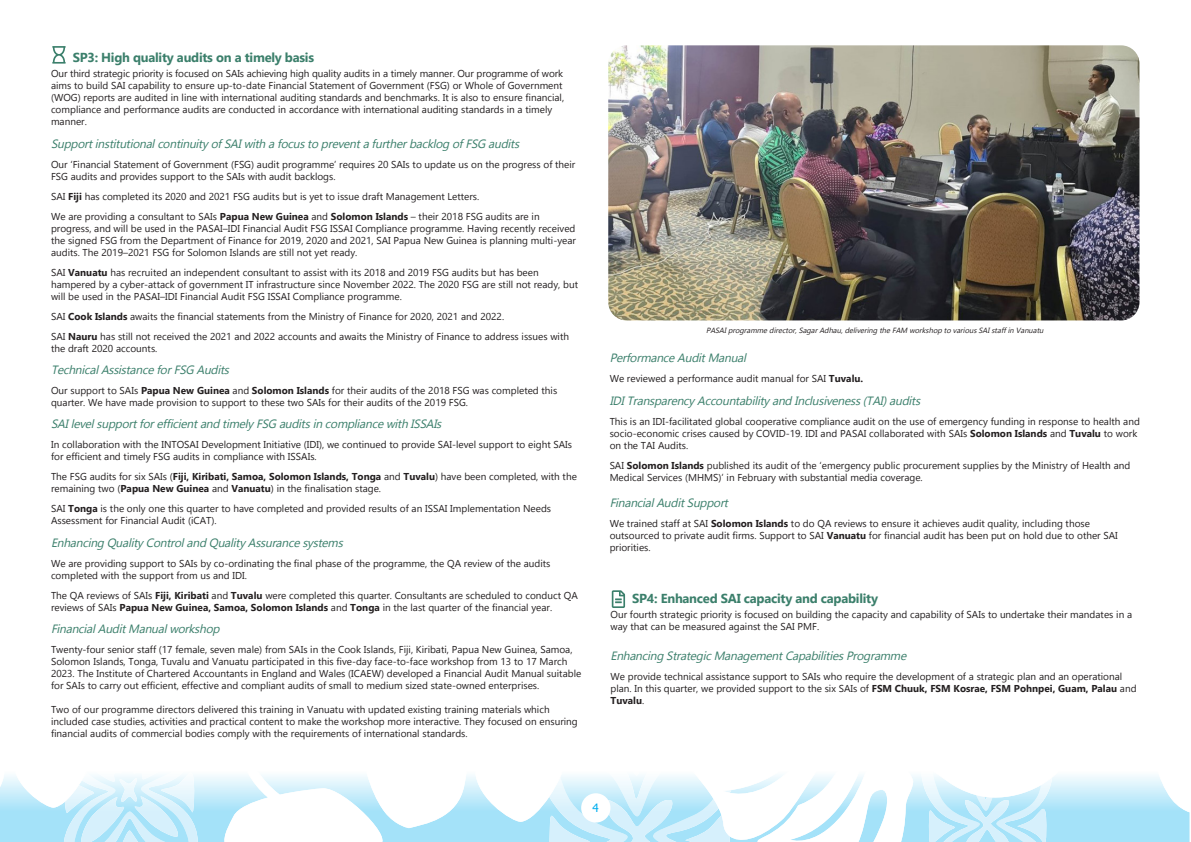
<style>
.page{position:relative;width:1191px;height:842px;background:#fff}
.page>*{position:absolute;margin:0;border:0;box-sizing:border-box;transform-origin:0 0}
.t1{font:700 13px "Gadugi";letter-spacing:-.02em;color:#3b7f6b}
.t2{font:italic 12px "Gadugi";color:#3b7f6b}
.t3{font:11.5px "Tahoma";color:#00aeef}
.t4{font:10px/12px "Gadugi";color:#231f20}
.t5{font:italic 7.5px "Gadugi";color:#231f20}
.s1{font-weight:700}
</style>
<div class="page">
<svg style="left:203px;top:775px;width:987px;height:67px;background:#b6e7fa"></svg>
<svg style="left:221px;top:775px;width:841px;height:67px"></svg>
<svg style="left:1151px;top:775px;width:38px;height:37px"></svg>
<svg style="left:0;top:775px;width:203px;height:67px"></svg>
<div style="left:581px;top:793px;width:29px;height:29px;background:#fff;border-radius:50%"></div>
<svg style="left:612px;top:590px;width:13px;height:18px"></svg>
<svg style="left:52px;top:46px;width:14px;height:18px"></svg>
<img style="left:608px;top:45px;width:531px;height:275px">
<p class="t1" style="left:73px;top:50px;width:243px">SP3: High quality audits on a timely basis</p>
<p class="t4" style="left:51px;top:68px;width:514px">Our third strategic priority is focused on SAIs achieving high quality audits in a timely manner. Our programme of work aims to build SAI capability to ensure up-to-date Financial Statement of Government (FSG) or Whole of Government (WOG) reports are audited in line with international auditing standards and benchmarks. It is also to ensure financial, compliance and performance audits are conducted in accordance with international auditing standards in a timely manner.</p>
<p class="t2" style="left:51px;top:136px;width:472px">Supportinstitutionalcontinuity ofSAIwith afocusto preventafurtherbacklog ofFSG audits</p>
<p class="t4" style="left:51px;top:158px;width:526px">Our ‘Financial Statement of Government (FSG) audit programme’ requires 20 SAIs to update us on the progress of their<br>FSG audits and provides support to the SAIs with audit backlogs.</p>
<p class="t4" style="left:51px;top:190px;width:430px">SAI <span class="s1">Fiji</span> has completed its 2020 and 2021 FSG audits but is yet to issue draft Management Letters.</p>
<p class="t4" style="left:51px;top:210px;width:526px">We are providing a consultant to SAIs <span class="s1">Papua New Guinea</span> and <span class="s1">Solomon Islands</span> – their 2018 FSG audits are in progress, and will be used in the PASAI–IDI Financial Audit FSG ISSAI Compliance programme. Having recently received the signed FSG from the Department of Finance for 2019, 2020 and 2021, SAI Papua New Guinea is planning multi-year audits. The 2019–2021 FSG for Solomon Islands are still not yet ready.</p>
<p class="t4" style="left:51px;top:266px;width:528px">SAI <span class="s1">Vanuatu</span> has recruited an independent consultant to assist with its 2018 and 2019 FSG audits but has been hampered by a cyber-attack of government IT infrastructure since November 2022. The 2020 FSG are still not ready, but will be used in the PASAI–IDI Financial Audit FSG ISSAI Compliance programme.</p>
<p class="t4" style="left:51px;top:310px;width:454px">SAI <span class="s1">Cook Islands</span> awaits the financial statements from the Ministry of Finance for 2020, 2021 and 2022.</p>
<p class="t4" style="left:51px;top:330px;width:519px">SAI <span class="s1">Nauru</span> has still not received the 2021 and 2022 accounts and awaits the Ministry of Finance to address issues with the draft 2020 accounts.</p>
<p class="t2" style="left:51px;top:363px;width:182px">TechnicalAssistanceforFSG Audits</p>
<p class="t4" style="left:51px;top:384px;width:508px">Our support to SAIs <span class="s1">Papua New Guinea</span> and <span class="s1">Solomon Islands</span> for their audits of the 2018 FSG was completed this quarter. We have made provision to support to these two SAIs for their audits of the 2019 FSG.</p>
<p class="t2" style="left:51px;top:417px;width:395px">SAI level support for efficient and timely FSG audits in compliance with ISSAIs</p>
<p class="t4" style="left:51px;top:439px;width:522px">In collaboration with the INTOSAI Development Initiative (IDI), we continued to provide SAI-level support to eight SAIs for efficient and timely FSG audits in compliance with ISSAIs.</p>
<p class="t4" style="left:51px;top:471px;width:527px">The FSG audits for six SAIs (<span class="s1">Fiji, Kiribati, Samoa, Solomon Islands, Tonga</span> and <span class="s1">Tuvalu</span>) have been completed, with the remaining two (<span class="s1">Papua New Guinea</span> and <span class="s1">Vanuatu</span>) in the finalisation stage.</p>
<p class="t4" style="left:51px;top:503px;width:501px">SAI <span class="s1">Tonga</span> is the only one this quarter to have completed and provided results of an ISSAI Implementation Needs<br>Assessment for Financial Audit (iCAT).</p>
<p class="t2" style="left:51px;top:535px;width:296px">Enhancing Quality Controland Quality Assurancesystems</p>
<p class="t4" style="left:51px;top:557px;width:501px">We are providing support to SAIs by co-ordinating the final phase of the programme, the QA review of the audits completed with the support from us and IDI.</p>
<p class="t4" style="left:51px;top:589px;width:528px">The QA reviews of SAIs <span class="s1">Fiji, Kiribati</span> and <span class="s1">Tuvalu</span> were completed this quarter. Consultants are scheduled to conduct QA reviews of SAIs <span class="s1">Papua New Guinea, Samoa, Solomon Islands</span> and <span class="s1">Tonga</span> in the last quarter of the financial year.</p>
<p class="t2" style="left:51px;top:622px;width:173px">FinancialAuditManualworkshop</p>
<p class="t4" style="left:51px;top:644px;width:532px">Twenty-four senior staff (17 female, seven male) from SAIs in the Cook Islands, Fiji, Kiribati, Papua New Guinea, Samoa, Solomon Islands, Tonga, Tuvalu and Vanuatu participated in this five-day face-to-face workshop from 13 to 17 March 2023. The Institute of Chartered Accountants in England and Wales (ICAEW) developed a Financial Audit Manual suitable for SAIs to carry out efficient, effective and compliant audits of small to medium sized state-owned enterprises.</p>
<p class="t4" style="left:51px;top:704px;width:528px">Two of our programme directors delivered this training in Vanuatu with updated existing training materials which included case studies, activities and practical content to make the workshop more interactive. They focused on ensuring financial audits of commercial bodies comply with the requirements of international standards.</p>
<p class="t5" style="left:706px;top:325px;width:341px">PASAIprogramme director,SagarAdhau,delivering the FAM workshop to variousSAIstaffin Vanuatu</p>
<p class="t2" style="left:609px;top:351px;width:141px">PerformanceAuditManual</p>
<p class="t4" style="left:609px;top:373px;width:255px">We reviewed a performance audit manual for SAI <span class="s1">Tuvalu.</span></p>
<p class="t2" style="left:609px;top:393px;width:315px">IDITransparency Accountability and Inclusiveness(TAI)audits</p>
<p class="t4" style="left:609px;top:415px;width:532px">This is an IDI-facilitated global cooperative compliance audit on the use of emergency funding in response to health and socio-economic crises caused by COVID-19. IDI and PASAI collaborated with SAIs <span class="s1">Solomon Islands</span> and <span class="s1">Tuvalu</span> to work on the TAI Audits.</p>
<p class="t4" style="left:609px;top:459px;width:522px">SAI <span class="s1">Solomon Islands</span> published its audit of the ‘emergency public procurement supplies by the Ministry of Health and<br>Medical Services (MHMS)’ in February with substantial media coverage.</p>
<p class="t2" style="left:609px;top:496px;width:123px">FinancialAuditSupport</p>
<p class="t4" style="left:609px;top:518px;width:510px">We trained staff at SAI <span class="s1">Solomon Islands</span> to do QA reviews to ensure it achieves audit quality, including those outsourced to private audit firms. Support to SAI <span class="s1">Vanuatu</span> for financial audit has been put on hold due to other SAI priorities.</p>
<p class="t1" style="left:632px;top:590px;width:247px">SP4: Enhanced SAI capacity and capability</p>
<p class="t4" style="left:610px;top:608px;width:523px">Our fourth strategic priority is focused on building the capacity and capability of SAIs to undertake their mandates in a way that can be measured against the SAI PMF.</p>
<p class="t2" style="left:610px;top:649px;width:300px">Enhancing StrategicManagementCapabilitiesProgramme</p>
<p class="t4" style="left:610px;top:670px;width:527px">We provide technical assistance support to SAIs who require the development of a strategic plan and an operational plan. In this quarter, we provided support to the six SAIs of <span class="s1">FSM Chuuk, FSM Kosrae, FSM Pohnpei, Guam, Palau</span> and<br><span class="s1">Tuvalu</span>.</p>
<p class="t3" style="left:592px;top:800px;width:8px">4</p>
</div>
